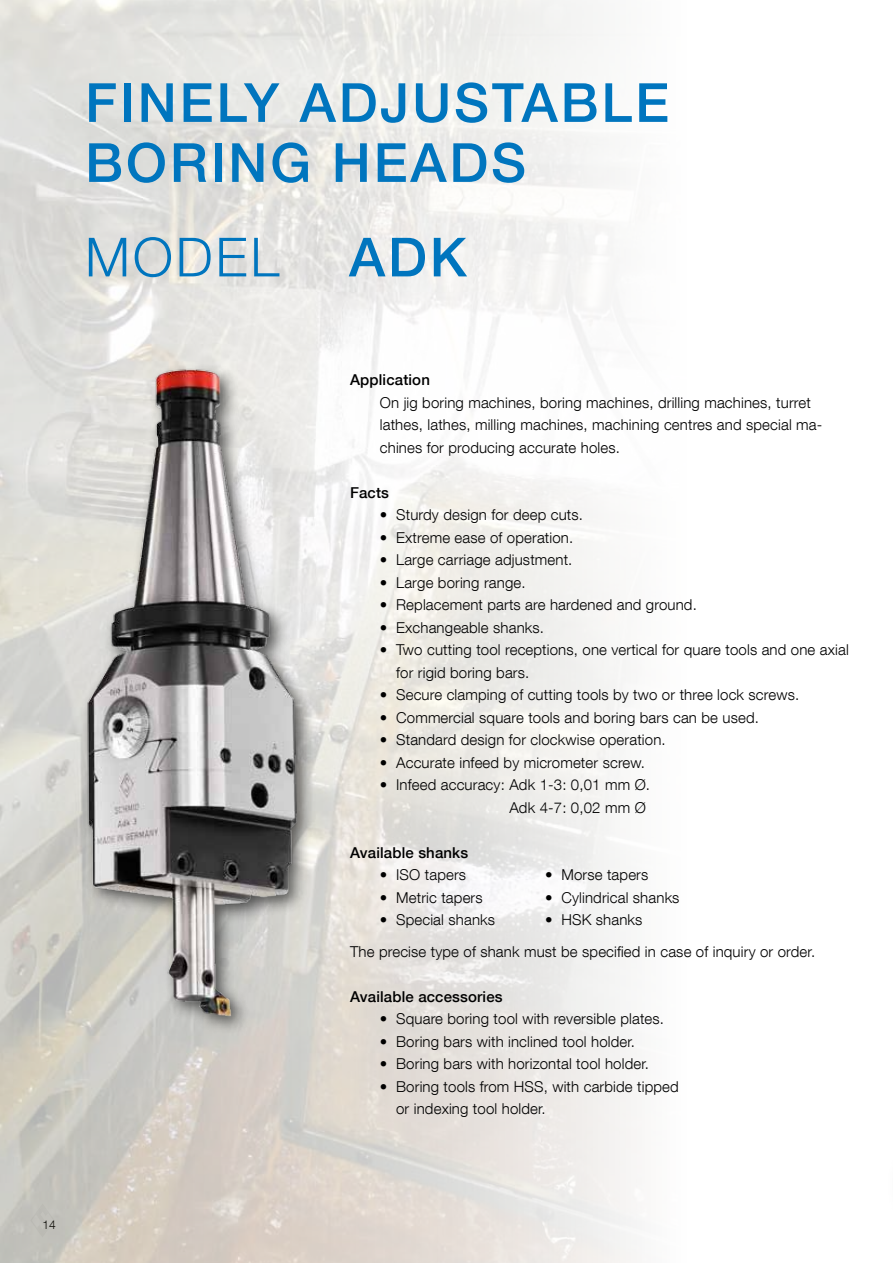
<style>
.page{position:relative;width:893px;height:1263px;background:#fff}
.page>*{position:absolute;margin:0;border:0;box-sizing:border-box;transform-origin:0 0}
.t1{font:500 54px/60px "Helvetica Neue LT Com";letter-spacing:.05em;color:#0075be}
.t2{font:300 54px "Helvetica Neue LT Com";letter-spacing:.05em;color:#0075be}
.t3{font:300 15px/22.5px "Helvetica Neue LT Com";letter-spacing:.01em;color:#000}
.t4{font:500 15px "Helvetica Neue LT Com";letter-spacing:.01em;color:#000}
.t5{font:300 12px "Helvetica Neue LT Com";color:#000}
</style>
<div class="page">
<img style="left:69px;top:362px;width:269px;height:681px">
<h1 class="t1" style="left:85px;top:72px;width:586px">Finely adjustable boring heads</h1>
<h1 class="t2" style="left:85px;top:224px;width:196px">MODEL</h1>
<h1 class="t1" style="left:349px;top:227px;width:119px">AdK</h1>
<p class="t4" style="left:350px;top:371px;width:81px">Application</p>
<p class="t3" style="left:380px;top:391px;width:444px">On jig boring machines, boring machines, drilling machines, turret lathes, lathes, milling machines, machining centres and special ma&shy;chines for producing accurate holes.</p>
<p class="t4" style="left:350px;top:483px;width:40px">Facts</p>
<p class="t3" style="left:380px;top:503px;width:205px">• Sturdy design for deep cuts.</p>
<p class="t3" style="left:380px;top:526px;width:195px">• Extreme ease of operation.</p>
<p class="t3" style="left:380px;top:548px;width:194px">• Large carriage adjustment.</p>
<p class="t3" style="left:380px;top:571px;width:147px">• Large boring range.</p>
<p class="t3" style="left:380px;top:593px;width:319px">• Replacement parts are hardened and ground.</p>
<p class="t3" style="left:380px;top:616px;width:166px">• Exchangeable shanks.</p>
<p class="t3" style="left:396px;top:638px;width:454px;text-indent:-16px">• Two cutting tool receptions, one vertical for quare tools and one axial for rigid boring bars.</p>
<p class="t3" style="left:380px;top:683px;width:421px">• Secure clamping of cutting tools by two or three lock screws.</p>
<p class="t3" style="left:380px;top:706px;width:381px">• Commercial square tools and boring bars can be used.</p>
<p class="t3" style="left:380px;top:728px;width:287px">• Standard design for clockwise operation.</p>
<p class="t3" style="left:380px;top:751px;width:267px">• Accurate infeed by micrometer screw.</p>
<p class="t3" style="left:380px;top:773px;width:272px;text-align:right">• Infeed accuracy: Adk 1-3: 0,01 mm Ø.<br>Adk 4-7: 0,02 mm Ø</p>
<p class="t4" style="left:350px;top:843px;width:120px">Available shanks</p>
<p class="t3" style="left:380px;top:863px;width:88px">• ISO tapers</p>
<p class="t3" style="left:545px;top:863px;width:105px">• Morse tapers</p>
<p class="t3" style="left:380px;top:886px;width:104px">• Metric tapers</p>
<p class="t3" style="left:545px;top:886px;width:136px">• Cylindrical shanks</p>
<p class="t3" style="left:380px;top:908px;width:117px">• Special shanks</p>
<p class="t3" style="left:350px;top:904px;width:467px;line-height:31.5px;text-indent:195px">• HSK shanks<br>The precise type of shank must be specified in case of inquiry or order.</p>
<p class="t4" style="left:350px;top:987px;width:154px">Available accessories</p>
<p class="t3" style="left:380px;top:1007px;width:286px">• Square boring tool with reversible plates.</p>
<p class="t3" style="left:380px;top:1030px;width:257px">• Boring bars with inclined tool holder.</p>
<p class="t3" style="left:380px;top:1052px;width:271px">• Boring bars with horizontal tool holder.</p>
<p class="t3" style="left:396px;top:1075px;width:284px;text-indent:-16px">• Boring tools from HSS, with carbide tipped or indexing tool holder.</p>
<p class="t5" style="left:43px;top:1217px;width:15px">14</p>
</div>
